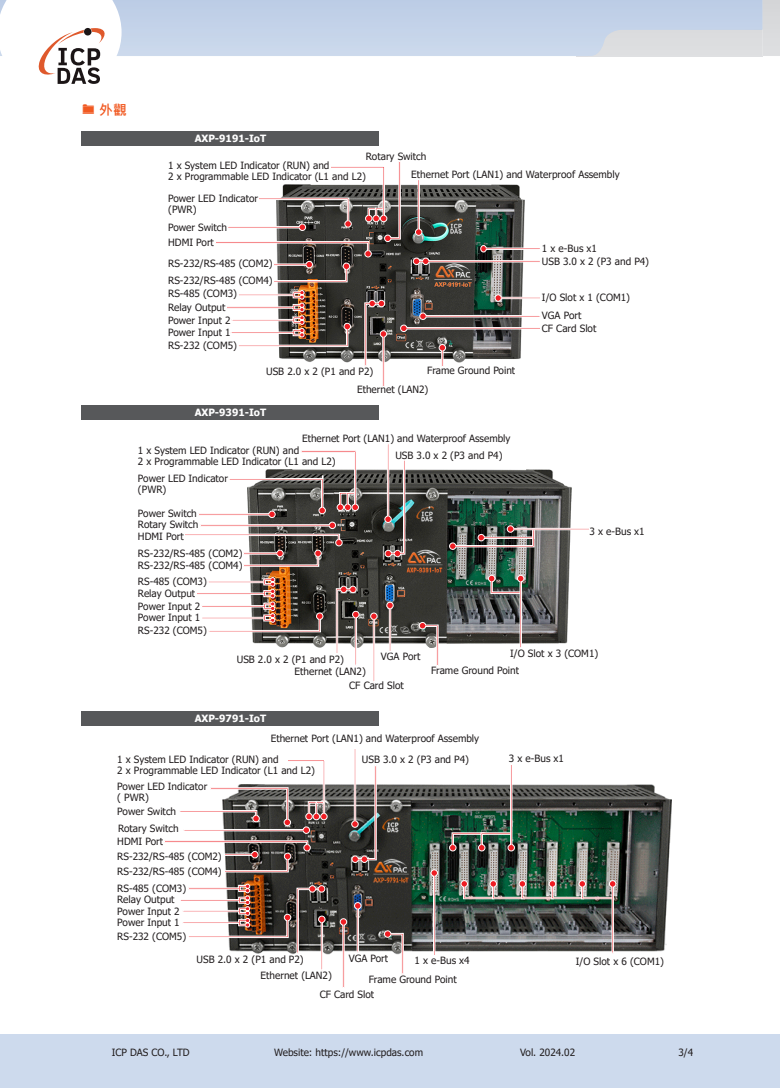
<style>
.page{position:relative;width:780px;height:1088px;background:#fff}
.page>*{position:absolute;margin:0;border:0;box-sizing:border-box;transform-origin:0 0}
.t1{font:700 13.75px "Microsoft Jheng Hei";color:#f15921}
.t2{font:10px/10.8px "Tahoma";color:#231f20}
.t3{font:700 10px "Tahoma";color:#fff}
</style>
<div class="page">
<div style="left:0;top:1034px;width:762px;height:54px;background:#cddaed"></div>
<div style="left:762px;top:1034px;width:18px;height:54px;background:#cddaed"></div>
<svg style="left:762px;top:0;width:18px;height:56px"></svg>
<svg style="left:122px;top:0;width:640px;height:56px;background:#c6d3e7"></svg>
<svg style="left:0;top:0;width:122px;height:84px"></svg>
<img style="left:277px;top:185px;width:247px;height:177px">
<img style="left:249px;top:470px;width:322px;height:177px">
<div style="left:81px;top:131px;width:298px;height:14px;background:#57585a"></div>
<div style="left:81px;top:405px;width:298px;height:14px;background:#57585a"></div>
<div style="left:81px;top:711px;width:298px;height:14px;background:#57585a"></div>
<svg style="left:386px;top:602px;width:7px;height:49px"></svg>
<img style="left:197px;top:577px;width:126px;height:55px">
<svg style="left:384px;top:444px;width:21px;height:113px"></svg>
<svg style="left:336px;top:586px;width:23px;height:79px"></svg>
<svg style="left:419px;top:622px;width:19px;height:44px"></svg>
<svg style="left:370px;top:613px;width:7px;height:68px"></svg>
<svg style="left:488px;top:575px;width:36px;height:73px;background:#6d6f6d"></svg>
<svg style="left:438px;top:344px;width:8px;height:22px"></svg>
<svg style="left:415px;top:180px;width:7px;height:56px"></svg>
<img style="left:227px;top:290px;width:124px;height:57px">
<svg style="left:413px;top:258px;width:127px;height:7px"></svg>
<svg style="left:400px;top:313px;width:141px;height:19px"></svg>
<svg style="left:364px;top:300px;width:23px;height:86px"></svg>
<svg style="left:494px;top:294px;width:46px;height:8px"></svg>
<svg style="left:480px;top:245px;width:60px;height:7px"></svg>
<svg style="left:216px;top:162px;width:184px;height:120px"></svg>
<svg style="left:449px;top:525px;width:140px;height:25px"></svg>
<svg style="left:185px;top:450px;width:174px;height:117px"></svg>
<img style="left:223px;top:784px;width:448px;height:170px">
<svg style="left:354px;top:902px;width:7px;height:50px"></svg>
<svg style="left:351px;top:749px;width:25px;height:114px"></svg>
<svg style="left:164px;top:840px;width:147px;height:32px"></svg>
<svg style="left:180px;top:884px;width:145px;height:86px"></svg>
<svg style="left:384px;top:930px;width:19px;height:44px"></svg>
<svg style="left:340px;top:918px;width:7px;height:70px"></svg>
<svg style="left:180px;top:760px;width:147px;height:74px"></svg>
<svg style="left:430px;top:869px;width:8px;height:86px"></svg>
<img style="left:449px;top:765px;width:66px;height:86px">
<img style="left:460px;top:880px;width:156px;height:73px">
<h1 class="t1" style="left:99px;top:101px;width:29px">外觀</h1>
<p class="t3" style="left:195px;top:131px;width:73px">AXP-9191-IoT</p>
<p class="t2" style="left:366px;top:151px;width:62px">Rotary Switch</p>
<p class="t2" style="left:168px;top:160px;width:199px">1 x System LED Indicator (RUN) and<br>2 x Programmable LED Indicator (L1 and L2)</p>
<p class="t2" style="left:411px;top:170px;width:210px">Ethernet Port (LAN1) and Waterproof Assembly</p>
<p class="t2" style="left:168px;top:193px;width:91px">Power LED Indicator (PWR)</p>
<p class="t2" style="left:168px;top:222px;width:60px">Power Switch</p>
<p class="t2" style="left:168px;top:237px;width:47px">HDMI Port</p>
<p class="t2" style="left:168px;top:259px;width:106px">RS-232/RS-485 (COM2)</p>
<p class="t2" style="left:168px;top:275px;width:106px">RS-232/RS-485 (COM4)</p>
<p class="t2" style="left:168px;top:289px;width:70px">RS-485 (COM3)</p>
<p class="t2" style="left:168px;top:301px;width:64px;line-height:12.9px">Relay Output<br>Power Input 2<br>Power Input 1</p>
<p class="t2" style="left:168px;top:340px;width:70px">RS-232 (COM5)</p>
<p class="t2" style="left:266px;top:367px;width:109px">USB 2.0 x 2 (P1 and P2)</p>
<p class="t2" style="left:427px;top:365px;width:90px">Frame Ground Point</p>
<p class="t2" style="left:357px;top:384px;width:73px">Ethernet (LAN2)</p>
<p class="t3" style="left:195px;top:405px;width:73px">AXP-9391-IoT</p>
<p class="t2" style="left:302px;top:433px;width:210px">Ethernet Port (LAN1) and Waterproof Assembly</p>
<p class="t2" style="left:138px;top:446px;width:199px">1 x System LED Indicator (RUN) and<br>2 x Programmable LED Indicator (L1 and L2)</p>
<p class="t2" style="left:138px;top:473px;width:91px">Power LED Indicator (PWR)</p>
<p class="t2" style="left:138px;top:509px;width:60px">Power Switch</p>
<p class="t2" style="left:138px;top:520px;width:62px">Rotary Switch</p>
<p class="t2" style="left:138px;top:531px;width:47px">HDMI Port</p>
<p class="t2" style="left:138px;top:547px;width:106px;line-height:12.4px">RS-232/RS-485 (COM2)<br>RS-232/RS-485 (COM4)</p>
<p class="t2" style="left:138px;top:577px;width:70px">RS-485 (COM3)</p>
<p class="t2" style="left:138px;top:587px;width:64px;line-height:13.2px">Relay Output<br>Power Input 2</p>
<p class="t2" style="left:138px;top:613px;width:64px">Power Input 1</p>
<p class="t2" style="left:138px;top:626px;width:70px">RS-232 (COM5)</p>
<p class="t2" style="left:395px;top:450px;width:109px">USB 3.0 x 2 (P3 and P4)</p>
<p class="t2" style="left:542px;top:243px;width:57px">1 x e-Bus x1</p>
<p class="t2" style="left:542px;top:257px;width:109px">USB 3.0 x 2 (P3 and P4)</p>
<p class="t2" style="left:542px;top:293px;width:90px">I/O Slot x 1 (COM1)</p>
<p class="t2" style="left:542px;top:311px;width:41px">VGA Port</p>
<p class="t2" style="left:542px;top:324px;width:56px">CF Card Slot</p>
<p class="t2" style="left:589px;top:527px;width:57px">3 x e-Bus x1</p>
<p class="t2" style="left:381px;top:652px;width:41px">VGA Port</p>
<p class="t2" style="left:349px;top:681px;width:56px">CF Card Slot</p>
<p class="t2" style="left:237px;top:654px;width:109px">USB 2.0 x 2 (P1 and P2)</p>
<p class="t2" style="left:294px;top:667px;width:73px">Ethernet (LAN2)</p>
<p class="t2" style="left:510px;top:648px;width:90px">I/O Slot x 3 (COM1)</p>
<p class="t2" style="left:431px;top:665px;width:90px">Frame Ground Point</p>
<p class="t3" style="left:195px;top:711px;width:73px">AXP-9791-IoT</p>
<p class="t2" style="left:271px;top:734px;width:210px">Ethernet Port (LAN1) and Waterproof Assembly</p>
<p class="t2" style="left:117px;top:755px;width:199px">1 x System LED Indicator (RUN) and<br>2 x Programmable LED Indicator (L1 and L2)</p>
<p class="t2" style="left:117px;top:782px;width:91px">Power LED Indicator ( PWR)</p>
<p class="t2" style="left:117px;top:806px;width:60px">Power Switch</p>
<p class="t2" style="left:118px;top:824px;width:62px">Rotary Switch</p>
<p class="t2" style="left:117px;top:837px;width:47px">HDMI Port</p>
<p class="t2" style="left:117px;top:849px;width:106px;line-height:15px">RS-232/RS-485 (COM2)<br>RS-232/RS-485 (COM4)</p>
<p class="t2" style="left:117px;top:883px;width:70px">RS-485 (COM3)</p>
<p class="t2" style="left:117px;top:894px;width:64px;line-height:11.5px">Relay Output<br>Power Input 2<br>Power Input 1</p>
<p class="t2" style="left:117px;top:931px;width:70px">RS-232 (COM5)</p>
<p class="t2" style="left:362px;top:754px;width:109px">USB 3.0 x 2 (P3 and P4)</p>
<p class="t2" style="left:509px;top:754px;width:57px">3 x e-Bus x1</p>
<p class="t2" style="left:349px;top:953px;width:41px">VGA Port</p>
<p class="t2" style="left:320px;top:989px;width:56px">CF Card Slot</p>
<p class="t2" style="left:197px;top:955px;width:109px">USB 2.0 x 2 (P1 and P2)</p>
<p class="t2" style="left:576px;top:957px;width:90px">I/O Slot x 6 (COM1)</p>
<p class="t2" style="left:414px;top:955px;width:57px">1 x e-Bus x4</p>
<p class="t2" style="left:260px;top:971px;width:73px">Ethernet (LAN2)</p>
<p class="t2" style="left:368px;top:974px;width:90px">Frame Ground Point</p>
<p class="t2" style="left:112px;top:1047px;width:79px">ICP DAS CO., LTD</p>
<p class="t2" style="left:274px;top:1047px;width:150px">Website: https://www.icpdas.com</p>
<p class="t2" style="left:520px;top:1047px;width:56px">Vol. 2024.02</p>
<p class="t2" style="left:678px;top:1047px;width:16px">3/4</p>
</div>
